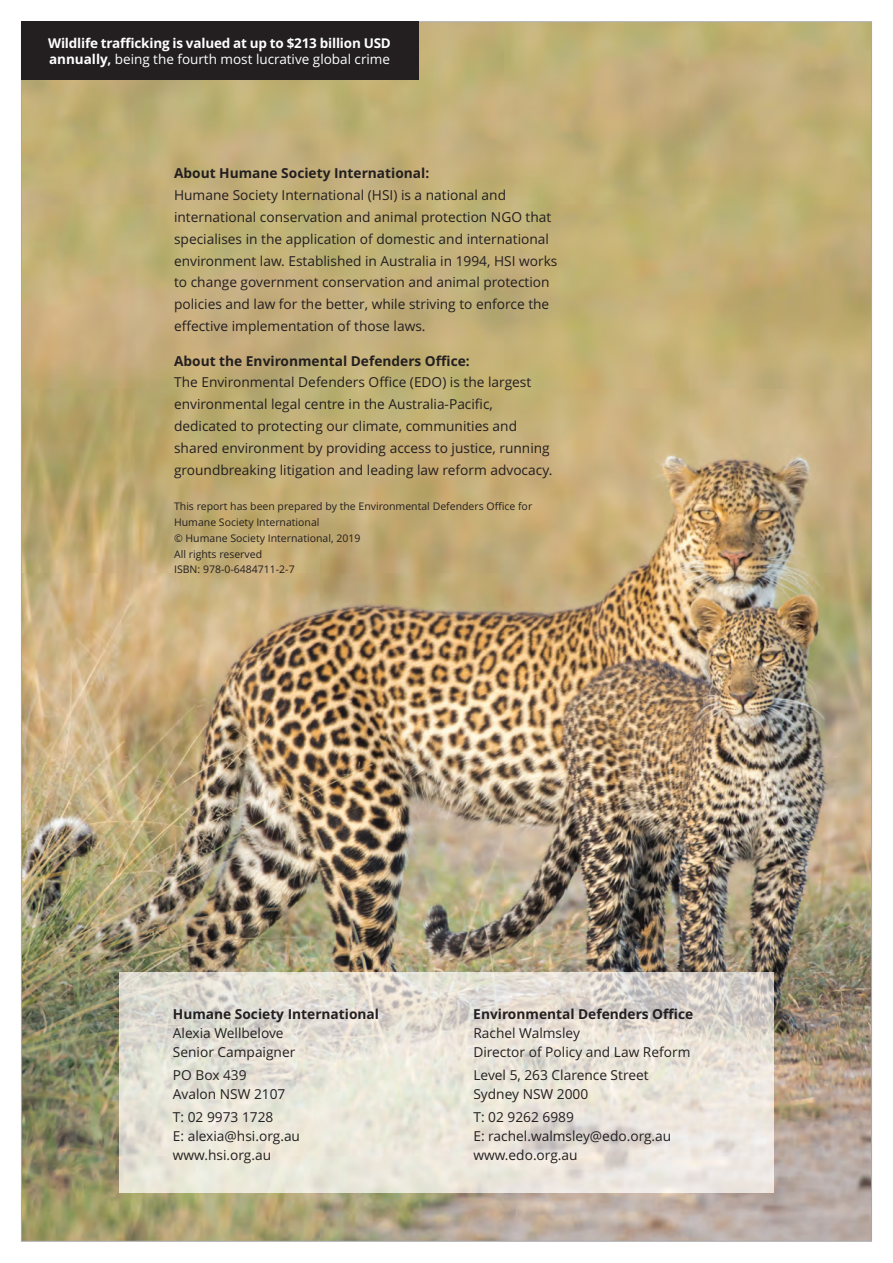
<style>
.page{position:relative;width:893px;height:1263px;background:#fff}
.page>*{position:absolute;margin:0;border:0;box-sizing:border-box;transform-origin:0 0}
.t1{font:13.65px/21.8px "Open Sans";color:#231f20}
.t2{font:700 13.65px "Open Sans";color:#231f20}
.t3{font:700 13.5px/16.5px "Open Sans";letter-spacing:-.015em;color:#fff}
.t4{font:10.5px/15.8px "Open Sans";color:#231f20}
.s1{font-weight:400}
</style>
<div class="page">
<img style="left:23px;top:23px;width:846px;height:1217px">
<div style="left:21px;top:21px;width:397px;height:59px;background:#231f20"></div>
<img style="left:119px;top:972px;width:654px;height:220px">
<p class="t3" style="left:48px;top:36px;width:344px">Wildlife trafficking is valued at up to $213 billion USD annually, <span class="s1">being the fourth most lucrative global crime</span></p>
<p class="t2" style="left:174px;top:168px;width:257px">About Humane Society International:</p>
<p class="t1" style="left:174px;top:186px;width:385px">Humane Society International (HSI) is a national and international conservation and animal protection NGO that specialises in the application of domestic and international environment law. Established in Australia in 1994, HSI works to change government conservation and animal protection policies and law for the better, while striving to enforce the effective implementation of those laws.</p>
<p class="t2" style="left:174px;top:355px;width:297px">About the Environmental Defenders Office:</p>
<p class="t1" style="left:174px;top:373px;width:380px">The Environmental Defenders Office (EDO) is the largest environmental legal centre in the Australia-Pacific, dedicated to protecting our climate, communities and shared environment by providing access to justice, running groundbreaking litigation and leading law reform advocacy.</p>
<p class="t4" style="left:174px;top:499px;width:360px">This report has been prepared by the Environmental Defenders Office for Humane Society International<br>© Humane Society International, 2019<br>All rights reserved<br>ISBN: 978-0-6484711-2-7</p>
<p class="t2" style="left:173px;top:1009px;width:208px">Humane Society International</p>
<p class="t2" style="left:473px;top:1009px;width:221px">Environmental Defenders Office</p>
<p class="t1" style="left:173px;top:1024px;width:112px">Alexia Wellbelove</p>
<p class="t1" style="left:473px;top:1024px;width:108px">Rachel Walmsley</p>
<p class="t1" style="left:173px;top:1043px;width:124px">Senior Campaigner</p>
<p class="t1" style="left:473px;top:1043px;width:218px">Director of Policy and Law Reform</p>
<p class="t1" style="left:173px;top:1066px;width:75px">PO Box 439</p>
<p class="t1" style="left:473px;top:1066px;width:177px">Level 5, 263 Clarence Street</p>
<p class="t1" style="left:173px;top:1085px;width:114px">Avalon NSW 2107</p>
<p class="t1" style="left:473px;top:1085px;width:116px">Sydney NSW 2000</p>
<p class="t1" style="left:173px;top:1108px;width:102px">T: 02 9973 1728</p>
<p class="t1" style="left:473px;top:1108px;width:102px">T: 02 9262 6989</p>
<p class="t1" style="left:173px;top:1127px;width:129px">E: alexia@hsi.org.au</p>
<p class="t1" style="left:473px;top:1127px;width:199px">E: rachel.walmsley@edo.org.au</p>
<p class="t1" style="left:173px;top:1146px;width:100px">www.hsi.org.au</p>
<p class="t1" style="left:473px;top:1146px;width:106px">www.edo.org.au</p>
</div>
